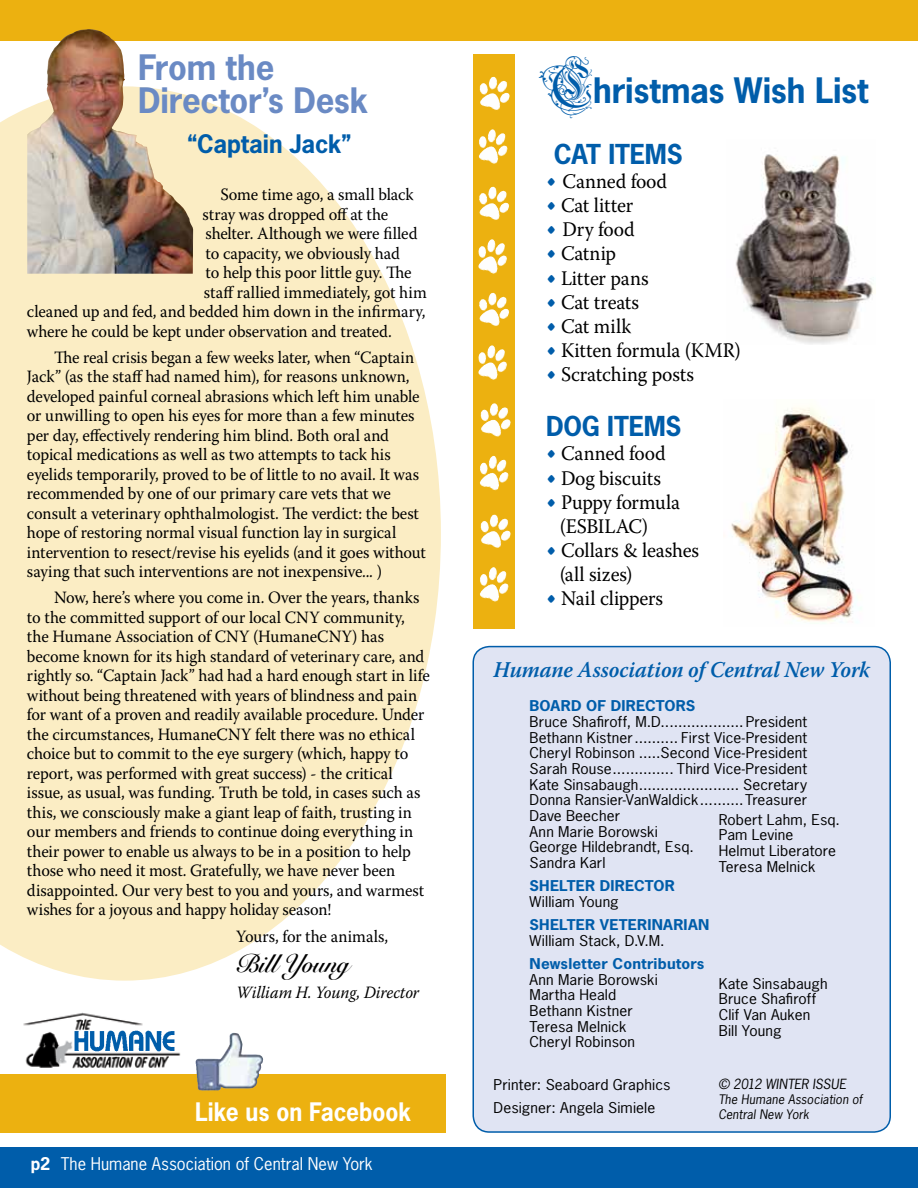
<style>
.page{position:relative;width:918px;height:1188px;background:#fff}
.page>*{position:absolute;margin:0;border:0;box-sizing:border-box;transform-origin:0 0}
.t1{font:700 33px/33px "News Gothic Std";letter-spacing:-.01em;color:#6a8ac4}
.t2{font:700 33px "News Gothic Std";color:#005daa}
.t3{font:700 25.8px "News Gothic Std";letter-spacing:-.01em;color:#005daa}
.t4{font:700 25.5px "Snell Roundhand";letter-spacing:-.005em;color:#000;scale:.95 1}
.t5{font:700 24px "News Gothic Std";letter-spacing:-.005em;color:#fff;scale:.95 1}
.t6{font:700 24px "News Gothic Std";letter-spacing:-.005em;color:#005daa}
.t7{font:italic 600 22.5px "Warnock Pro";letter-spacing:-.005em;color:#005daa;scale:.95 1}
.t8{font:20.7px/24.2px "Warnock Pro";letter-spacing:-.005em;color:#000;scale:.95 1}
.t9{font:17.25px/19.5px "Warnock Pro";letter-spacing:-.005em;color:#000;scale:.95 1}
.t10{font:italic 17.25px "Warnock Pro";letter-spacing:-.01em;color:#000;scale:.95 1}
.t11{font:16.5px "News Gothic Std";color:#fff}
.t12{font:14.1px/15.8px "News Gothic Std";letter-spacing:.01em;color:#000;scale:1.1 1}
.t13{font:700 14.1px "News Gothic Std";letter-spacing:.01em;color:#005daa;scale:1.1 1}
.t14{font:italic 13.2px "News Gothic Std";letter-spacing:-.01em;color:#000}
.t15{font:italic 12.3px/15px "News Gothic Std";letter-spacing:.015em;color:#000}
.s1{font-weight:700}
.s2{font-family:"Ruritania";font-weight:400;font-size:39px}
.s3{font-size:27.6px;color:#005daa}
</style>
<div class="page">
<div style="left:0;top:1148px;width:918px;height:40px;background:#005daa"></div>
<div style="left:0;top:0;width:918px;height:40px;background:#ecb110"></div>
<img style="left:731px;top:407px;width:130px;height:215px">
<img style="left:735px;top:154px;width:139px;height:190px">
<svg style="left:0;top:97px;width:441px;height:884px;fill:#fbedc4"></svg>
<img style="left:27px;top:29px;width:166px;height:245px">
<div style="left:0;top:1074px;width:446px;height:59px;background:#ecb110"></div>
<img style="left:196px;top:1033px;width:68px;height:58px">
<div style="left:473px;top:647px;width:417px;height:485px;background:#e0e4f3;border-radius:16px"></div>
<div style="left:472px;top:646px;width:419px;height:487px;border:2px solid #005daa;border-radius:16px"></div>
<img style="left:23px;top:1012px;width:158px;height:57px">
<img style="left:72px;top:1026px;width:105px;height:30px">
<div style="left:473px;top:54px;width:41px;height:575px;background:#ecb110"></div>
<img style="left:479px;top:77px;width:31px;height:27px">
<img style="left:479px;top:129px;width:29px;height:28px">
<img style="left:479px;top:187px;width:30px;height:27px">
<img style="left:478px;top:239px;width:27px;height:28px">
<img style="left:479px;top:293px;width:30px;height:27px">
<img style="left:478px;top:345px;width:27px;height:28px">
<img style="left:480px;top:515px;width:31px;height:28px">
<img style="left:480px;top:567px;width:29px;height:28px">
<img style="left:480px;top:403px;width:31px;height:28px">
<img style="left:480px;top:456px;width:29px;height:27px">
<h1 class="t1" style="left:138px;top:50px;width:232px">From the<br>Director’s Desk</h1>
<h3 class="t6" style="left:188px;top:128px;width:165px">“Captain Jack”</h3>
<p class="t9" style="left:220px;top:184px;width:205px">Some time ago, a small black</p>
<p class="t9" style="left:203px;top:204px;width:197px">stray was dropped off at the</p>
<p class="t9" style="left:206px;top:223px;width:225px">shelter. Although we were filled</p>
<p class="t9" style="left:206px;top:243px;width:206px">to capacity, we obviously had</p>
<p class="t9" style="left:206px;top:262px;width:219px">to help this poor little guy. The</p>
<p class="t9" style="left:204px;top:282px;width:236px">staff rallied immediately, got him</p>
<p class="t9" style="left:27px;top:301px;width:421px">cleaned up and fed, and bedded him down in the infirmary,</p>
<p class="t9" style="left:27px;top:321px;width:385px">where he could be kept under observation and treated.</p>
<p class="t9" style="left:27px;top:347px;width:421px;text-indent:27px">The real crisis began a few weeks later, when “Captain Jack” (as the staff had named him), for reasons unknown, developed painful corneal abrasions which left him unable or unwilling to open his eyes for more than a few minutes per day, effectively rendering him blind. Both oral and topical medications as well as two attempts to tack his eyelids temporarily, proved to be of little to no avail. It was recommended by one of our primary care vets that we consult a veterinary ophthalmologist. The verdict: the best hope of restoring normal visual function lay in surgical intervention to resect/revise his eyelids (and it goes without saying that such interventions are not inexpensive... )</p>
<p class="t9" style="left:27px;top:588px;width:426px;text-indent:27px">Now, here’s where you come in. Over the years, thanks to the committed support of our local CNY community, the Humane Association of CNY (HumaneCNY) has become known for its high standard of veterinary care, and rightly so. “Captain Jack” had had a hard enough start in life without being threatened with years of blindness and pain for want of a proven and readily available procedure. Under the circumstances, HumaneCNY felt there was no ethical choice but to commit to the eye surgery (which, happy to report, was performed with great success) - the critical issue, as usual, was funding. Truth be told, in cases such as this, we consciously make a giant leap of faith, trusting in our members and friends to continue doing everything in their power to enable us always to be in a position to help those who need it most. Gratefully, we have never been disappointed. Our very best to you and yours, and warmest wishes for a joyous and happy holiday season!</p>
<p class="t9" style="left:236px;top:926px;width:162px">Yours, for the animals,</p>
<h3 class="t4" style="left:236px;top:948px;width:121px">Bill Young</h3>
<p class="t10" style="left:236px;top:982px;width:194px">William H. Young, Director</p>
<h3 class="t5" style="left:195px;top:1096px;width:229px">Like us on Facebook</h3>
<p class="t11" style="left:31px;top:1154px;width:344px"><span class="s1">p2</span> The Humane Association of Central New York</p>
<h1 class="t2" style="left:542px;top:68px;width:328px"><span class="s2">C</span>hristmas Wish List</h1>
<h2 class="t3" style="left:554px;top:137px;width:130px">CAT ITEMS</h2>
<p class="t8" style="left:546px;top:169px;width:129px"><span class="s3">•</span> Canned food</p>
<p class="t8" style="left:546px;top:193px;width:93px"><span class="s3">•</span> Cat litter</p>
<p class="t8" style="left:546px;top:217px;width:95px"><span class="s3">•</span> Dry food</p>
<p class="t8" style="left:546px;top:241px;width:75px"><span class="s3">•</span> Catnip</p>
<p class="t8" style="left:546px;top:265px;width:110px"><span class="s3">•</span> Litter pans</p>
<p class="t8" style="left:546px;top:289px;width:99px"><span class="s3">•</span> Cat treats</p>
<p class="t8" style="left:546px;top:314px;width:91px"><span class="s3">•</span> Cat milk</p>
<p class="t8" style="left:546px;top:338px;width:206px"><span class="s3">•</span> Kitten formula (KMR)</p>
<p class="t8" style="left:546px;top:362px;width:157px"><span class="s3">•</span> Scratching posts</p>
<h2 class="t3" style="left:546px;top:409px;width:137px">DOG ITEMS</h2>
<p class="t8" style="left:546px;top:441px;width:127px"><span class="s3">•</span> Canned food</p>
<p class="t8" style="left:546px;top:465px;width:122px"><span class="s3">•</span> Dog biscuits</p>
<p class="t8" style="left:560px;top:490px;width:128px;text-indent:-14px"><span class="s3">•</span> Puppy formula (ESBILAC)</p>
<p class="t8" style="left:560px;top:538px;width:148px;text-indent:-14px"><span class="s3">•</span> Collars &amp; leashes (all sizes)</p>
<p class="t8" style="left:546px;top:586px;width:125px"><span class="s3">•</span> Nail clippers</p>
<h3 class="t7" style="left:494px;top:657px;width:398px">Humane Association of Central New York</h3>
<p class="t13" style="left:530px;top:697px;width:107px">Board of Direct</p>
<p class="t13" style="left:665px;top:697px;width:28px">ors</p>
<p class="t12" style="left:530px;top:714px;width:254px">Bruce Shafiroff, M.D...................President Bethann Kistner.......... First Vice-President Cheryl Robinson .....Second Vice-President Sarah Rouse.............. Third Vice-President Kate Sinsabaugh....................... Secretary Donna Ransier-VanWaldick..........Treasurer Dave Beecher<br>Ann Marie Borowski<br>George Hildebrandt, Esq.<br>Sandra Karl</p>
<p class="t13" style="left:530px;top:877px;width:18px">Shelte</p>
<p class="t13" style="left:585px;top:877px;width:46px">r Direct</p>
<p class="t13" style="left:654px;top:877px;width:21px">or</p>
<p class="t12" style="left:530px;top:894px;width:83px">William Young</p>
<p class="t13" style="left:530px;top:915px;width:82px">SHELTER Vete</p>
<p class="t13" style="left:637px;top:915px;width:65px">rinarian</p>
<p class="t12" style="left:530px;top:932px;width:124px">William Stack, D.V.M.</p>
<p class="t13" style="left:530px;top:954px;width:160px">Newsletter Contributors</p>
<p class="t12" style="left:530px;top:971px;width:118px">Ann Marie Borowski<br>Martha Heald<br>Bethann Kistner<br>Teresa Melnick<br>Cheryl Robinson</p>
<p class="t12" style="left:719px;top:975px;width:101px">Kate Sinsabaugh<br>Bruce Shafiroff<br>Clif Van Auken<br>Bill Young</p>
<p class="t12" style="left:719px;top:811px;width:112px">Robert Lahm, Esq.<br>Pam Levine<br>Helmut Liberatore<br>Teresa Melnick</p>
<p class="t12" style="left:494px;top:1073px;width:162px;line-height:23.1px">Printer: Seaboard Graphics<br>Designer: Angela Simiele</p>
<p class="t14" style="left:718px;top:1076px;width:129px">© 2012 WINTER Issue</p>
<p class="t15" style="left:718px;top:1092px;width:145px">The Humane Association of<br>Central New York</p>
</div>
